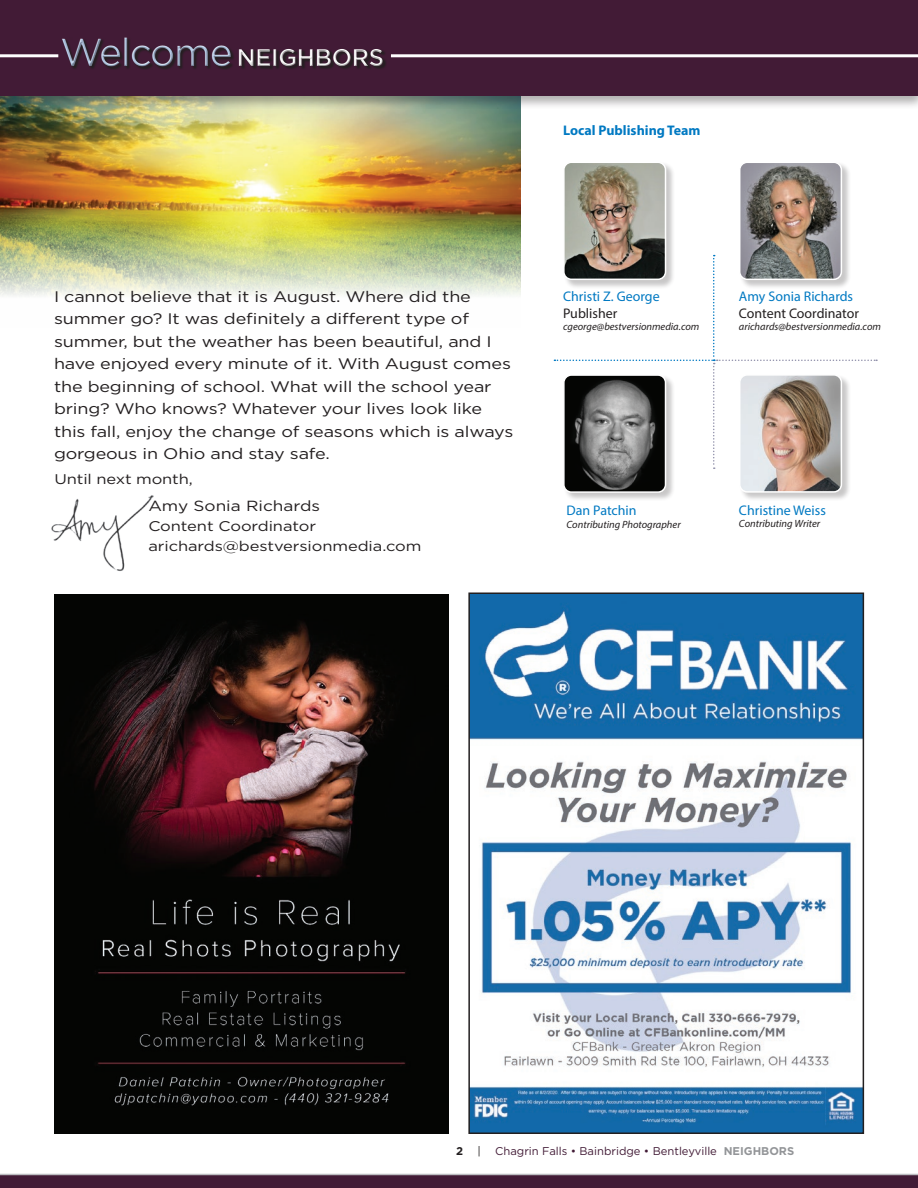
<style>
.page{position:relative;width:918px;height:1188px;background:#fff}
.page>*{position:absolute;margin:0;border:0;box-sizing:border-box;transform-origin:0 0}
.t1{font:500 24px "Gotham";letter-spacing:-.015em;color:#fff}
.t2{font:15.3px/22.5px "Gotham";letter-spacing:-.01em;color:#231f20;scale:1.18 1}
.t3{font:14.7px "Gotham";color:#231f20;scale:1.18 1}
.t4{font:14.1px/20.2px "Gotham";letter-spacing:-.005em;color:#231f20;scale:1.18 1}
.t5{font:13.95px "Myriad Pro";color:#0079c2}
.t6{font:13.95px "Myriad Pro";color:#231f20}
.t7{font:700 13.95px "Myriad Pro";color:#0079c2}
.t8{font:11.25px "Gotham";color:#421b36}
.t9{font:italic 10.5px "Myriad Pro";color:#231f20}
.s1{font-weight:400;font-size:39px;color:#b6cbe8}
.s2{font-weight:700;color:#231f20}
.s3{color:#231f20}
.s4{font-weight:700;color:#939598}
</style>
<div class="page">
<div style="left:0;top:1174px;width:918px;height:14px;background:#421b36"></div>
<hr style="left:0;top:1174px;width:918px;height:1px;background:#bcbdc0">
<div style="left:563px;top:374px;width:112px;height:128px;background:#231f20;opacity:.25"></div>
<img style="left:564px;top:469px;width:102px;height:23px">
<div style="left:563px;top:374px;width:103px;height:119px;border:2px solid #fff;border-radius:8px"></div>
<img style="left:0;top:110px;width:521px;height:186px">
<img style="left:51px;top:495px;width:103px;height:76px">
<div style="left:0;top:0;width:918px;height:110px;background:#231f20;opacity:.35"></div>
<div style="left:0;top:0;width:918px;height:96px;background:#421b36"></div>
<hr style="left:391px;top:54px;width:527px;height:3px;background:#fff">
<div style="left:58px;top:36px;width:328px;height:34px;background:#231f20;opacity:.75"></div>
<hr style="left:0;top:54px;width:58px;height:3px;background:#fff">
<div style="left:739px;top:374px;width:112px;height:128px;background:#231f20;opacity:.25"></div>
<img style="left:740px;top:469px;width:101px;height:23px">
<div style="left:739px;top:374px;width:103px;height:119px;border:2px solid #fff;border-radius:8px"></div>
<div style="left:739px;top:161px;width:112px;height:128px;background:#231f20;opacity:.25"></div>
<img style="left:740px;top:162px;width:101px;height:93px">
<div style="left:739px;top:162px;width:103px;height:118px;border:2px solid #fff;border-radius:8px"></div>
<svg style="left:554px;top:255px;width:323px;height:214px"></svg>
<div style="left:563px;top:161px;width:112px;height:128px;background:#231f20;opacity:.25"></div>
<img style="left:564px;top:162px;width:102px;height:117px">
<div style="left:563px;top:162px;width:103px;height:118px;border:2px solid #fff;border-radius:8px"></div>
<img style="left:471px;top:595px;width:390px;height:536px">
<div style="left:468px;top:592px;width:396px;height:542px;border:2px solid #231f20"></div>
<img style="left:54px;top:594px;width:394px;height:540px">
<h1 class="t1" style="left:60px;top:42px;width:326px"><span class="s1">Welcome</span> NEIGHBORS</h1>
<p class="t7" style="left:563px;top:122px;width:139px">Local Publishing Team</p>
<p class="t2" style="left:54px;top:285px;width:391px">I cannot believe that it is August. Where did the summer go? It was definitely a different type of summer, but the weather has been beautiful, and I have enjoyed every minute of it. With August comes the beginning of school. What will the school year bring? Who knows? Whatever your lives look like this fall, enjoy the change of seasons which is always gorgeous in Ohio and stay safe.</p>
<p class="t3" style="left:148px;top:496px;width:147px">Amy Sonia Richards</p>
<p class="t4" style="left:148px;top:516px;width:233px">Content Coordinator arichards@bestversionmedia.com</p>
<p class="t4" style="left:55px;top:469px;width:119px">Until next month,</p>
<p class="t5" style="left:563px;top:288px;width:98px">Christi Z. George</p>
<p class="t6" style="left:563px;top:304px;width:56px">Publisher</p>
<p class="t9" style="left:563px;top:320px;width:138px">cgeorge@bestversionmedia.com</p>
<p class="t5" style="left:739px;top:288px;width:116px">Amy Sonia Richards</p>
<p class="t6" style="left:739px;top:304px;width:122px">Content Coordinator</p>
<p class="t9" style="left:739px;top:320px;width:143px">arichards@bestversionmedia.com</p>
<p class="t5" style="left:567px;top:502px;width:71px">Dan Patchin</p>
<p class="t9" style="left:567px;top:518px;width:116px">Contributing Photographer</p>
<p class="t5" style="left:739px;top:502px;width:88px">Christine Weiss</p>
<p class="t9" style="left:739px;top:517px;width:83px">Contributing Writer</p>
<p class="t8" style="left:456px;top:1144px;width:340px"><span class="s2">2</span> <span class="s3">|</span> Chagrin Falls • Bainbridge • Bentleyville <span class="s4">NEIGHBORS</span></p>
</div>
